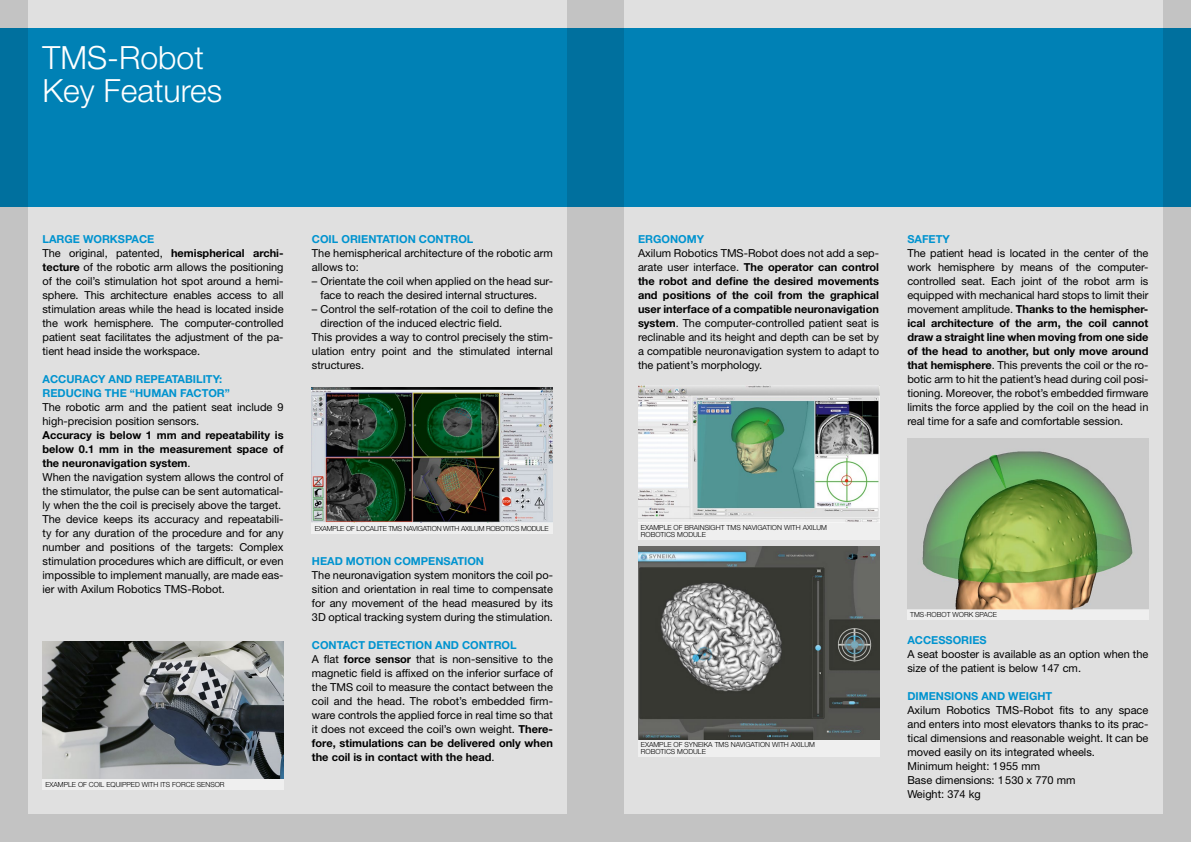
<style>
.page{position:relative;width:1191px;height:842px;background:#c3c3c3}
.page>*{position:absolute;margin:0;border:0;box-sizing:border-box;transform-origin:0 0}
.t1{font:300 32px/33px "Helvetica Neue LT Std";color:#fff}
.t2{font:11px/14px "Helvetica Neue LT Std";color:#000}
.t3{font:300 7px/7px "Helvetica Neue LT Std";color:#000}
.t4{font:300 7px "Helvetica Neue LT Std";letter-spacing:-.025em;color:#000}
.s1{font-weight:700;color:#0093cf}
.s2{font-weight:700}
</style>
<div class="page">
<div style="left:624px;top:0;width:538px;height:814px;background:#e0e0e0"></div>
<img style="left:638px;top:386px;width:241px;height:136px">
<img style="left:907px;top:439px;width:241px;height:170px">
<div style="left:638px;top:522px;width:241px;height:18px;background:#efefef"></div>
<div style="left:638px;top:740px;width:241px;height:17px;background:#efefef"></div>
<div style="left:907px;top:609px;width:241px;height:11px;background:#efefef"></div>
<img style="left:638px;top:547px;width:241px;height:193px">
<div style="left:28px;top:0;width:539px;height:814px;background:#e0e0e0"></div>
<svg style="left:0;top:28px;width:1191px;height:179px;background:#007fb2"></svg>
<img style="left:312px;top:388px;width:241px;height:135px">
<div style="left:312px;top:523px;width:241px;height:11px;background:#efefef"></div>
<div style="left:43px;top:779px;width:240px;height:10px;background:#efefef"></div>
<img style="left:43px;top:642px;width:240px;height:137px">
<p class="t1" style="left:43px;top:40px;width:181px">TMS-Robot<br>Key Features</p>
<p class="t2" style="left:43px;top:232px;width:242px"><span class="s1">LARGE WORKSPACE<br></span>The original, patented, <span class="s2">hemispherical archi&shy;tecture</span> of the robotic arm allows the positioning of the coil’s stimulation hot spot around a hemi&shy;sphere. This architecture enables access to all stimulation areas while the head is located inside the work hemisphere. The computer-controlled patient seat facilitates the adjustment of the pa&shy;tient head inside the workspace.</p>
<p class="t2" style="left:43px;top:372px;width:242px"><span class="s1">ACCURACY AND REPEATABILITY:<br>REDUCING THE “HUMAN FACTOR”<br></span>The robotic arm and the patient seat include 9 high-precision position sensors.<br><span class="s2">Accuracy is below 1 mm and repeatability is below 0.1 mm in the measurement space of the neuronavigation system</span>.<br>When the navigation system allows the control of the stimulator, the pulse can be sent automatical&shy;ly when the the coil is precisely above the target.<br>The device keeps its accuracy and repeatabili&shy;ty for any duration of the procedure and for any number and positions of the targets: Complex stimulation procedures which are difficult, or even impossible to implement manually, are made eas&shy;ier with Axilum Robotics TMS-Robot.</p>
<p class="t3" style="left:45px;top:780px;width:181px">EXAMPLE OF COIL EQUIPPED WITH ITS FORCE SENSOR</p>
<p class="t2" style="left:312px;top:232px;width:242px"><span class="s1">COIL ORIENTATION CONTROL<br></span>The hemispherical architecture of the robotic arm allows to:</p>
<p class="t2" style="left:320px;top:274px;width:234px;text-indent:-9px">– Orientate the coil when applied on the head sur&shy;face to reach the desired internal structures.</p>
<p class="t2" style="left:312px;top:302px;width:242px">– Control the self-rotation of the coil to define the</p>
<p class="t2" style="left:320px;top:316px;width:183px">direction of the induced electric field.</p>
<p class="t2" style="left:312px;top:330px;width:242px">This provides a way to control precisely the stim-</p>
<p class="t2" style="left:312px;top:344px;width:242px">ulation entry point and the stimulated internal</p>
<p class="t2" style="left:312px;top:358px;width:54px">structures.</p>
<p class="t4" style="left:315px;top:524px;width:235px">EXAMPLE OF LOCALITE TMS NAVIGATION WITH AXILUM ROBOTICS MODULE</p>
<p class="t2" style="left:312px;top:554px;width:242px"><span class="s1">HEAD MOTION COMPENSATION<br></span>The neuronavigation system monitors the coil po&shy;sition and orientation in real time to compensate for any movement of the head measured by its 3D optical tracking system during the stimulation.</p>
<p class="t2" style="left:312px;top:638px;width:242px"><span class="s1">CONTACT DETECTION AND CONTROL<br></span>A flat <span class="s2">force sensor</span> that is non-sensitive to the magnetic field is affixed on the inferior surface of the TMS coil to measure the contact between the coil and the head. The robot’s embedded firm&shy;ware controls the applied force in real time so that it does not exceed the coil’s own weight. <span class="s2">There&shy;fore, stimulations can be delivered only when the coil is in contact with the head</span>.</p>
<p class="t2" style="left:638px;top:232px;width:242px"><span class="s1">ERGONOMY<br></span>Axilum Robotics TMS-Robot does not add a sep&shy;arate user interface. <span class="s2">The operator can control the robot and define the desired movements and positions of the coil from the graphical user interface of a compatible neuronavigation system</span>. The computer-controlled patient seat is reclinable and its height and depth can be set by a compatible neuronavigation system to adapt to the patient’s morphology.</p>
<p class="t2" style="left:907px;top:232px;width:242px"><span class="s1">SAFETY<br></span>The patient head is located in the center of the work hemisphere by means of the computer&shy;controlled seat. Each joint of the robot arm is equipped with mechanical hard stops to limit their movement amplitude. <span class="s2">Thanks to the hemispher&shy;ical architecture of the arm, the coil cannot draw a straight line when moving from one side of the head to another, but only move around that hemisphere</span>. This prevents the coil or the ro&shy;botic arm to hit the patient’s head during coil posi&shy;tioning. Moreover, the robot’s embedded firmware limits the force applied by the coil on the head in real time for a safe and comfortable session.</p>
<p class="t3" style="left:641px;top:524px;width:188px">EXAMPLE OF BRAINSIGHT TMS NAVIGATION WITH AXILUM<br>ROBOTICS MODULE</p>
<p class="t3" style="left:641px;top:741px;width:176px">EXAMPLE OF SYNEIKA TMS NAVIGATION WITH AXILUM<br>ROBOTICS MODULE</p>
<p class="t3" style="left:910px;top:611px;width:88px">TMS-ROBOT WORK SPACE</p>
<p class="t2" style="left:907px;top:633px;width:242px"><span class="s1">ACCESSORIES<br></span>A seat booster is available as an option when the size of the patient is below 147 cm.</p>
<p class="t2" style="left:907px;top:689px;width:242px"><span class="s1">DIMENSIONS AND WEIGHT<br></span>Axilum Robotics TMS-Robot fits to any space and enters into most elevators thanks to its prac&shy;tical dimensions and reasonable weight. It can be moved easily on its integrated wheels.<br>Minimum height: 1955 mm<br>Base dimensions: 1530 x 770 mm<br>Weight: 374 kg</p>
</div>
